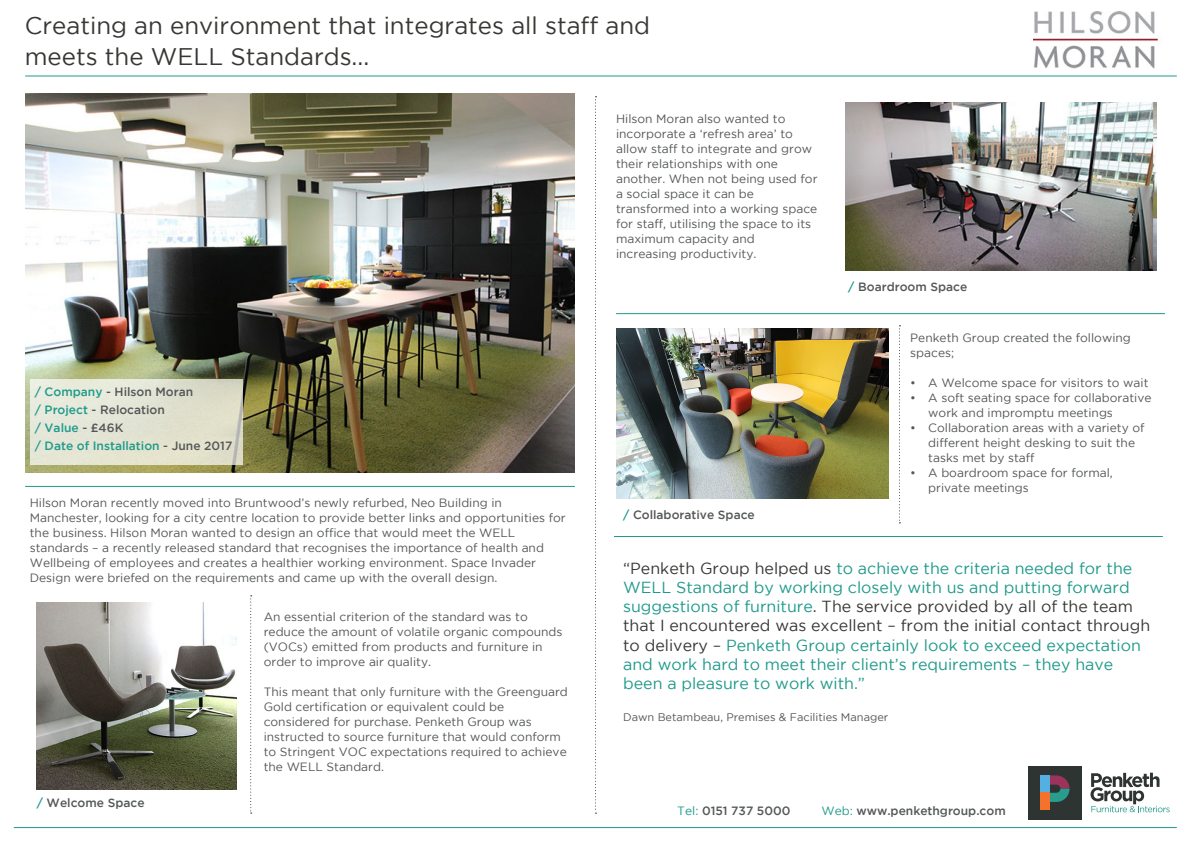
<style>
.page{position:relative;width:1191px;height:842px;background:#fff}
.page>*{position:absolute;margin:0;border:0;box-sizing:border-box;transform-origin:0 0}
.t1{font:24px "Gotham";color:#373834}
.t2{font:16px/19.2px "Gotham";color:#1f9a8b}
.t3{font:12px/15px "Gotham";color:#545758}
.t4{font:500 12px "Gotham";color:#545758}
.t5{font:500 12px "Gotham";color:#1f9a8b}
.t6{font:11px "Gotham";color:#545758}
.s1{color:#1f9a8b}
.s2{color:#545758}
.s3{color:#373834}
.s4{font-weight:400;color:#1f9a8b}
</style>
<div class="page">
<img style="left:25px;top:93px;width:550px;height:379px">
<hr style="left:25px;top:76px;width:1151px;height:1px;background:#1f9a8b">
<hr style="left:14px;top:827px;width:1162px;height:1px;background:#1f9a8b">
<img style="left:1033px;top:11px;width:125px;height:57px">
<hr style="left:25px;top:486px;width:550px;height:1px;background:#1f9a8b">
<svg style="left:595px;top:96px;width:1px;height:718px"></svg>
<div style="left:30px;top:379px;width:212px;height:86px;background:linear-gradient(to right,#e9ecdd,#dcdbc6)"></div>
<img style="left:37px;top:602px;width:200px;height:187px">
<svg style="left:250px;top:595px;width:2px;height:218px"></svg>
<img style="left:845px;top:102px;width:311px;height:169px">
<hr style="left:614px;top:536px;width:548px;height:1px;background:#1f9a8b">
<div style="left:1028px;top:766px;width:53px;height:54px;background:#2e3432"></div>
<svg style="left:1049px;top:775px;width:20px;height:27px"></svg>
<div style="left:1040px;top:775px;width:9px;height:18px;background:#55b0e2"></div>
<div style="left:1040px;top:793px;width:9px;height:17px;background:#f3732d"></div>
<svg style="left:1090px;top:773px;width:79px;height:39px"></svg>
<hr style="left:616px;top:313px;width:549px;height:1px;background:#1f9a8b">
<svg style="left:899px;top:325px;width:1px;height:198px"></svg>
<img style="left:616px;top:328px;width:272px;height:170px">
<p class="t1" style="left:25px;top:12px;width:627px">Creating an environment that integrates all staff and</p>
<p class="t1" style="left:25px;top:43px;width:346px">meets the WELL Standards...</p>
<p class="t4" style="left:35px;top:385px;width:160px"><span class="s1">/ Company</span> - Hilson Moran</p>
<p class="t4" style="left:35px;top:403px;width:132px"><span class="s1">/ Project</span> - Relocation</p>
<p class="t5" style="left:35px;top:421px;width:90px">/ Value <span class="s2">- £46K</span></p>
<p class="t5" style="left:35px;top:439px;width:199px">/ Date of Installation <span class="s2">- June 2017</span></p>
<p class="t3" style="left:30px;top:495px;width:474px">Hilson Moran recently moved into Bruntwood’s newly refurbed, Neo Building in</p>
<p class="t3" style="left:30px;top:510px;width:537px">Manchester, looking for a city centre location to provide better links and opportunities for the business. Hilson Moran wanted to design an office that would meet the WELL</p>
<p class="t3" style="left:30px;top:540px;width:516px">standards – a recently released standard that recognises the importance of health and<br>Wellbeing of employees and creates a healthier working environment. Space Invader</p>
<p class="t3" style="left:30px;top:570px;width:469px">Design were briefed on the requirements and came up with the overall design.</p>
<p class="t4" style="left:37px;top:796px;width:109px"><span class="s1">/</span> Welcome Space</p>
<p class="t3" style="left:264px;top:609px;width:265px">An essential criterion of the standard was to</p>
<p class="t3" style="left:264px;top:624px;width:300px">reduce the amount of volatile organic compounds (VOCs) emitted from products and furniture in</p>
<p class="t3" style="left:264px;top:654px;width:169px">order to improve air quality.</p>
<p class="t3" style="left:264px;top:684px;width:306px">This meant that only furniture with the Greenguard<br>Gold certification or equivalent could be</p>
<p class="t3" style="left:264px;top:714px;width:269px">considered for purchase. Penketh Group was</p>
<p class="t3" style="left:264px;top:729px;width:304px">instructed to source furniture that would conform to Stringent VOC expectations required to achieve the WELL Standard.</p>
<p class="t3" style="left:616px;top:111px;width:171px">Hilson Moran also wanted to</p>
<p class="t3" style="left:616px;top:126px;width:197px">incorporate a ‘refresh area’ to allow staff to integrate and grow their relationships with one</p>
<p class="t3" style="left:616px;top:171px;width:203px">another. When not being used for a social space it can be</p>
<p class="t3" style="left:616px;top:201px;width:203px">transformed into a working space for staff, utilising the space to its maximum capacity and</p>
<p class="t3" style="left:616px;top:246px;width:142px">increasing productivity.</p>
<p class="t4" style="left:623px;top:508px;width:133px"><span class="s1">/</span> Collaborative Space</p>
<p class="t4" style="left:848px;top:280px;width:121px"><span class="s1">/</span> Boardroom Space</p>
<p class="t3" style="left:910px;top:330px;width:222px">Penketh Group created the following spaces;</p>
<p class="t3" style="left:910px;top:375px;width:240px">• A Welcome space for visitors to wait</p>
<p class="t3" style="left:928px;top:390px;width:225px;text-indent:-18px">• A soft seating space for collaborative work and impromptu meetings</p>
<p class="t3" style="left:928px;top:420px;width:218px;text-indent:-18px">• Collaboration areas with a variety of different height desking to suit the tasks met by staff</p>
<p class="t3" style="left:928px;top:465px;width:186px;text-indent:-18px">• A boardroom space for formal, private meetings</p>
<p class="t2" style="left:623px;top:558px;width:528px"><span class="s3">“Penketh Group helped us</span> to achieve the criteria needed for the WELL Standard by working closely with us and putting forward suggestions of furniture<span class="s3">. The service provided by all of the team that I encountered was excellent – from the initial contact through to delivery –</span> Penketh Group certainly look to exceed expectation and work hard to meet their client’s requirements – they have been a pleasure to work with.”</p>
<p class="t6" style="left:623px;top:711px;width:267px">Dawn Betambeau, Premises &amp; Facilities Manager</p>
<p class="t4" style="left:677px;top:803px;width:115px"><span class="s4">Tel:</span> 0151 737 5000</p>
<p class="t4" style="left:821px;top:803px;width:186px"><span class="s4">Web:</span> www.penkethgroup.com</p>
</div>
